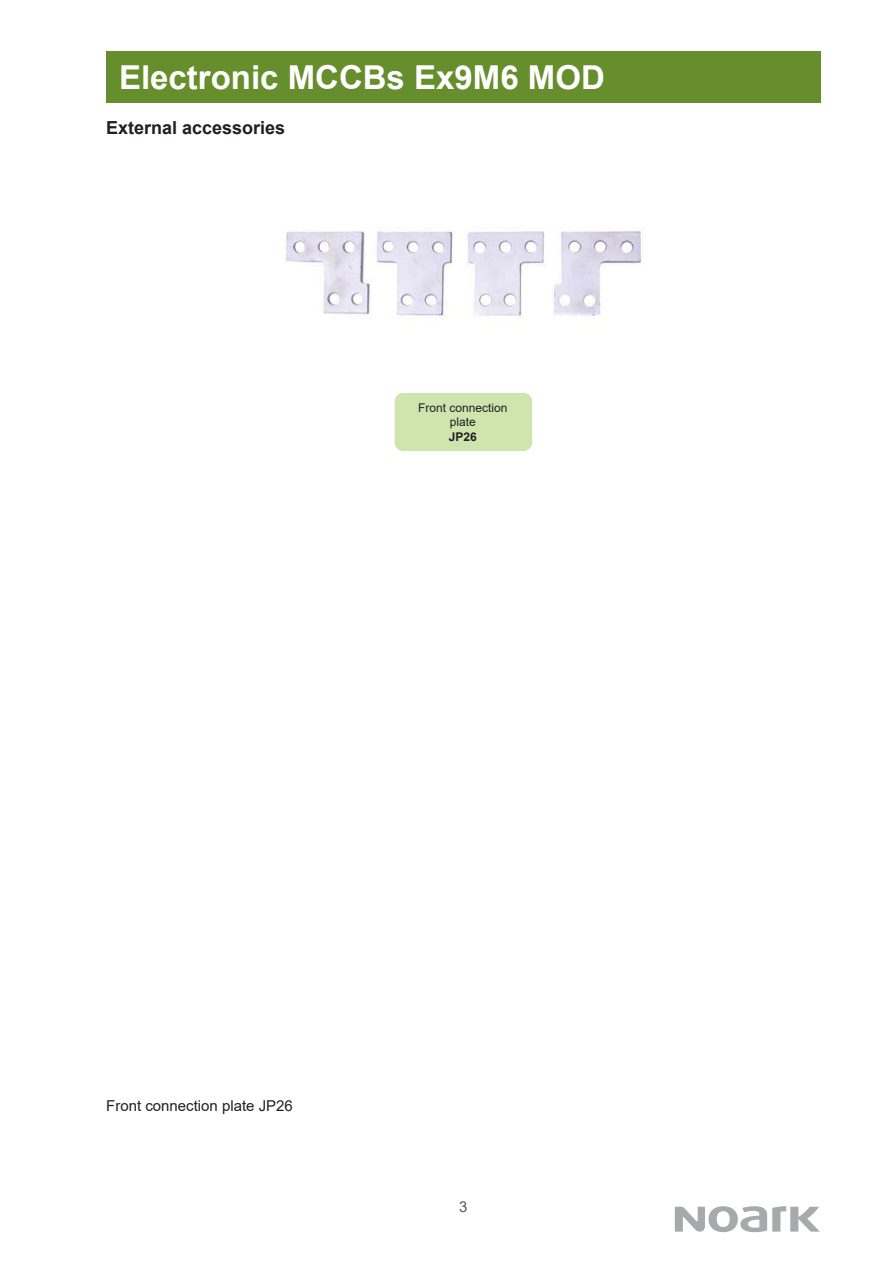
<style>
.page{position:relative;width:893px;height:1263px;background:#fff}
.page>*{position:absolute;margin:0;border:0;box-sizing:border-box;transform-origin:0 0}
.t1{font:700 33px "Arial";color:#fff}
.t2{font:700 18px "Arial";color:#231f20}
.t3{font:15px "Arial";color:#231f20}
.t4{font:15px "Arial";color:#58595b}
.t5{font:12px/14.4px "Arial";color:#231f20;text-align:center}
.t6{font:700 12px "Arial";color:#231f20}
</style>
<div class="page">
<svg style="left:675px;top:1206px;width:145px;height:26px"></svg>
<div style="left:106px;top:51px;width:714px;height:51px;background:#678e2d"></div>
<div style="left:395px;top:393px;width:137px;height:58px;background:#cfe5ae;border-radius:8px"></div>
<img style="left:286px;top:231px;width:356px;height:88px">
<h1 class="t1" style="left:119px;top:59px;width:487px">Electronic MCCBs Ex9M6 MOD</h1>
<p class="t2" style="left:106px;top:118px;width:180px">External accessories</p>
<p class="t5" style="left:418px;top:401px;width:91px">Front connection plate</p>
<p class="t6" style="left:449px;top:430px;width:30px">JP26</p>
<p class="t3" style="left:106px;top:1097px;width:188px">Front connection plate JP26</p>
<p class="t4" style="left:459px;top:1198px;width:10px">3</p>
</div>
